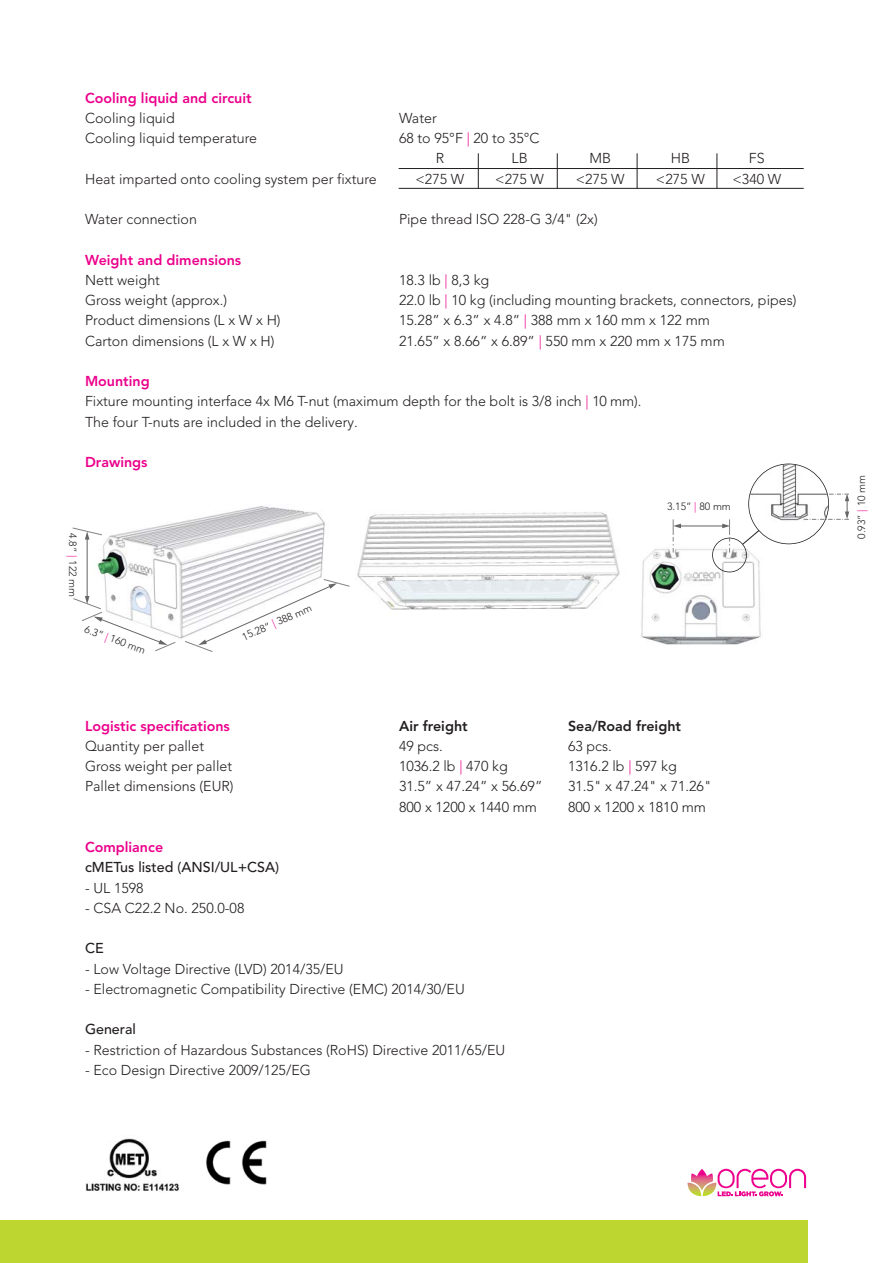
<style>
.page{position:relative;width:893px;height:1263px;background:#fff}
.page>*{position:absolute;margin:0;border:0;box-sizing:border-box;transform-origin:0 0}
.t1{font:300 14.25px/20.2px "Avenir";color:#231f20}
.t2{font:800 14.25px "Avenir";color:#ec008c}
.t3{font:500 14.25px "Avenir";color:#231f20}
.t4{font:800 14.25px "Avenir";color:#231f20}
.t5{font:300 10.5px "Avenir";color:#231f20}
.s1{color:#ec008c}
.s2{font-weight:800;color:#ec008c}
</style>
<div class="page">
<img style="left:97px;top:506px;width:228px;height:72px">
<img style="left:641px;top:543px;width:120px;height:102px">
<img style="left:357px;top:512px;width:263px;height:98px">
<div style="left:0;top:1220px;width:808px;height:43px;background:#bed730"></div>
<hr style="left:399px;top:168px;width:405px;height:1px;background:#231f20">
<hr style="left:399px;top:188px;width:405px;height:1px;background:#231f20">
<hr style="left:478px;top:153px;width:1px;height:35px;background:#231f20">
<hr style="left:557px;top:153px;width:1px;height:35px;background:#231f20">
<hr style="left:637px;top:153px;width:1px;height:35px;background:#231f20">
<hr style="left:717px;top:153px;width:1px;height:35px;background:#231f20">
<img style="left:85px;top:1138px;width:95px;height:54px">
<img style="left:206px;top:1140px;width:61px;height:45px">
<img style="left:749px;top:464px;width:79px;height:79px;border-radius:50%">
<div style="left:748px;top:464px;width:81px;height:80px;border:2px solid #231f20;border-radius:50%"></div>
<div style="left:712px;top:538px;width:35px;height:34px;border:2px solid #231f20;border-radius:50%"></div>
<svg style="left:742px;top:529px;width:18px;height:16px"></svg>
<hr style="left:87px;top:538px;width:1px;height:59px;background:#666">
<hr style="left:680px;top:526px;width:44px;height:1px;background:#666">
<svg style="left:73px;top:578px;width:277px;height:74px"></svg>
<svg style="left:72px;top:527px;width:31px;height:13px"></svg>
<svg style="left:673px;top:519px;width:8px;height:33px"></svg>
<svg style="left:722px;top:519px;width:8px;height:33px"></svg>
<svg style="left:804px;top:493px;width:45px;height:27px"></svg>
<svg style="left:687px;top:1169px;width:119px;height:27px"></svg>
<p class="t2" style="left:85px;top:92px;width:168px">Cooling liquid and circuit</p>
<p class="t1" style="left:85px;top:109px;width:91px">Cooling liquid</p>
<p class="t1" style="left:399px;top:109px;width:39px">Water</p>
<p class="t1" style="left:85px;top:129px;width:174px">Cooling liquid temperature</p>
<p class="t1" style="left:436px;top:129px;width:105px;text-indent:-37px">68 to 95°F <span class="s1">|</span> 20 to 35°C<br>R</p>
<p class="t1" style="left:512px;top:150px;width:18px">LB</p>
<p class="t1" style="left:589px;top:150px;width:23px">MB</p>
<p class="t1" style="left:671px;top:150px;width:21px">HB</p>
<p class="t1" style="left:749px;top:150px;width:17px">FS</p>
<p class="t1" style="left:85px;top:170px;width:293px">Heat imparted onto cooling system per fixture</p>
<p class="t1" style="left:415px;top:170px;width:50px">&lt;275 W</p>
<p class="t1" style="left:495px;top:170px;width:50px">&lt;275 W</p>
<p class="t1" style="left:576px;top:170px;width:50px">&lt;275 W</p>
<p class="t1" style="left:656px;top:170px;width:50px">&lt;275 W</p>
<p class="t1" style="left:732px;top:170px;width:50px">&lt;340 W</p>
<p class="t1" style="left:85px;top:210px;width:113px">Water connection</p>
<p class="t1" style="left:399px;top:210px;width:200px">Pipe thread ISO 228-G 3/4" (2x)</p>
<p class="t2" style="left:85px;top:254px;width:158px">Weight and dimensions</p>
<p class="t1" style="left:85px;top:271px;width:76px">Nett weight</p>
<p class="t1" style="left:399px;top:271px;width:92px">18.3 lb <span class="s1">|</span> 8,3 kg</p>
<p class="t1" style="left:85px;top:291px;width:144px">Gross weight (approx.)</p>
<p class="t1" style="left:399px;top:291px;width:399px">22.0 lb <span class="s1">|</span> 10 kg (including mounting brackets, connectors, pipes)</p>
<p class="t1" style="left:85px;top:312px;width:197px">Product dimensions (L x W x H)</p>
<p class="t1" style="left:399px;top:312px;width:312px">15.28” x 6.3” x 4.8” <span class="s1">|</span> 388 mm x 160 mm x 122 mm</p>
<p class="t1" style="left:85px;top:332px;width:191px">Carton dimensions (L x W x H)</p>
<p class="t1" style="left:399px;top:332px;width:327px">21.65” x 8.66” x 6.89” <span class="s1">|</span> 550 mm x 220 mm x 175 mm</p>
<p class="t1" style="left:85px;top:372px;width:558px"><span class="s2">Mounting<br></span>Fixture mounting interface 4x M6 T-nut (maximum depth for the bolt is 3/8 inch <span class="s1">|</span> 10 mm).<br>The four T-nuts are included in the delivery.</p>
<p class="t2" style="left:85px;top:456px;width:64px">Drawings</p>
<p class="t5" style="left:77px;top:533px;width:65px;rotate:90deg">4.8” <span class="s1">|</span> 122 mm</p>
<p class="t5" style="left:87px;top:625px;width:65px;rotate:20deg">6.3” <span class="s1">|</span> 160 mm</p>
<p class="t5" style="left:241px;top:633px;width:76px;rotate:-24deg">15.28” <span class="s1">|</span> 388 mm</p>
<p class="t5" style="left:667px;top:502px;width:65px">3.15” <span class="s1">|</span> 80 mm</p>
<p class="t2" style="left:85px;top:720px;width:146px">Logistic specifications</p>
<p class="t4" style="left:399px;top:720px;width:70px">Air freight</p>
<p class="t4" style="left:568px;top:720px;width:114px">Sea/Road freight</p>
<p class="t1" style="left:85px;top:737px;width:121px">Quantity per pallet</p>
<p class="t1" style="left:399px;top:737px;width:45px">49 pcs.</p>
<p class="t1" style="left:568px;top:737px;width:45px">63 pcs.</p>
<p class="t1" style="left:85px;top:757px;width:149px">Gross weight per pallet</p>
<p class="t1" style="left:399px;top:757px;width:110px">1036.2 lb <span class="s1">|</span> 470 kg</p>
<p class="t1" style="left:568px;top:757px;width:110px">1316.2 lb <span class="s1">|</span> 597 kg</p>
<p class="t1" style="left:85px;top:777px;width:150px">Pallet dimensions (EUR)</p>
<p class="t1" style="left:399px;top:777px;width:145px">31.5” x 47.24” x 56.69”</p>
<p class="t1" style="left:568px;top:777px;width:145px">31.5" x 47.24" x 71.26"</p>
<p class="t1" style="left:399px;top:798px;width:140px">800 x 1200 x 1440 mm</p>
<p class="t1" style="left:568px;top:798px;width:140px">800 x 1200 x 1810 mm</p>
<p class="t2" style="left:85px;top:841px;width:80px">Compliance</p>
<p class="t3" style="left:85px;top:859px;width:196px">cMETus listed (ANSI/UL+CSA)</p>
<p class="t1" style="left:85px;top:879px;width:60px">- UL 1598</p>
<p class="t1" style="left:85px;top:899px;width:161px">- CSA C22.2 No. 250.0-08</p>
<p class="t3" style="left:85px;top:940px;width:20px">CE</p>
<p class="t1" style="left:85px;top:960px;width:260px">- Low Voltage Directive (LVD) 2014/35/EU</p>
<p class="t1" style="left:85px;top:980px;width:381px">- Electromagnetic Compatibility Directive (EMC) 2014/30/EU</p>
<p class="t3" style="left:85px;top:1021px;width:52px">General</p>
<p class="t1" style="left:85px;top:1041px;width:422px">- Restriction of Hazardous Substances (RoHS) Directive 2011/65/EU</p>
<p class="t1" style="left:85px;top:1061px;width:227px">- Eco Design Directive 2009/125/EG</p>
<p class="t5" style="left:857px;top:539px;width:65px;rotate:-90deg">0.93” <span class="s1">|</span> 10 mm</p>
</div>
